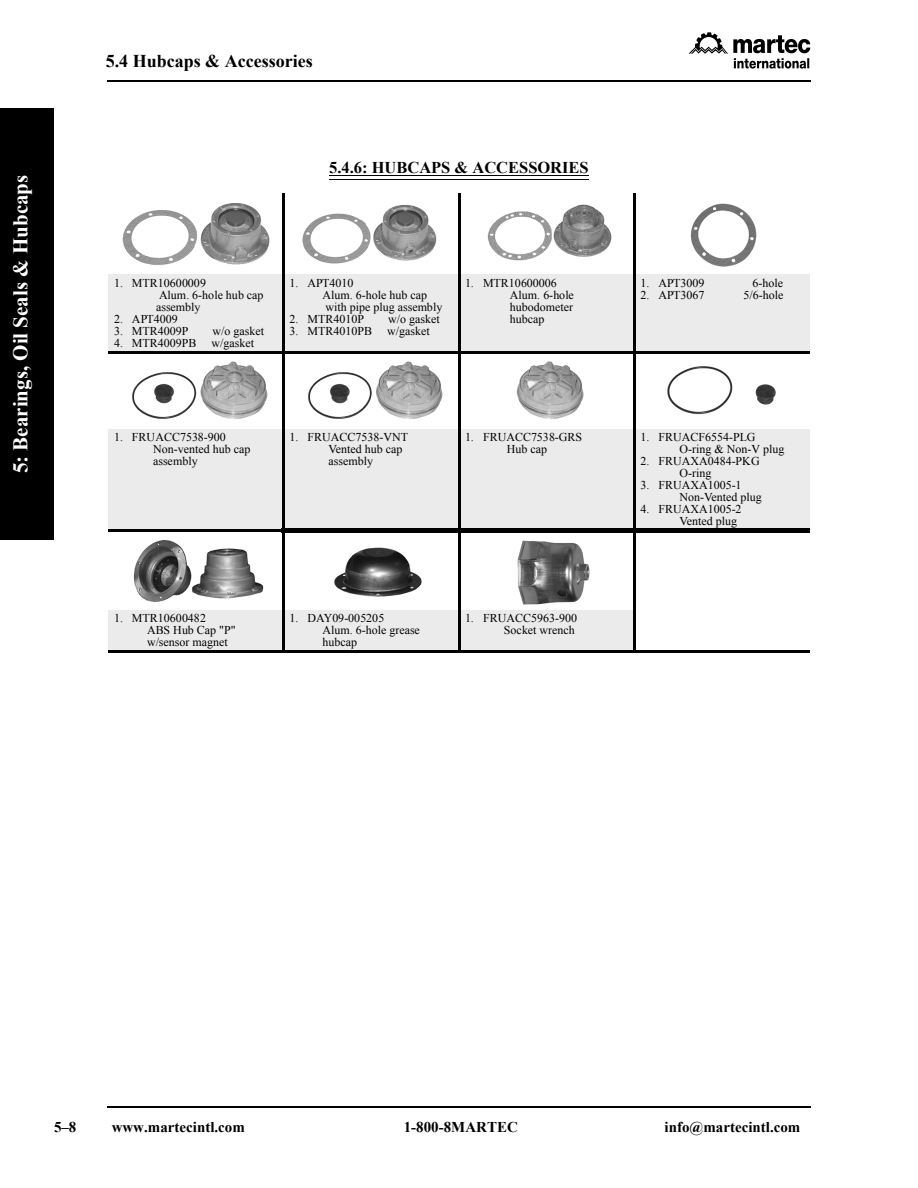
<style>
.page{position:relative;width:918px;height:1188px;background:#fff}
.page>*{position:absolute;margin:0;border:0;box-sizing:border-box;transform-origin:0 0}
.t1{font:700 21px "Times New Roman";color:#fff}
.t2{font:700 18px "Times New Roman";color:#000}
.t3{font:700 16.5px "Times New Roman";color:#000}
.t4{font:700 15px "Times New Roman";color:#000}
.t5{font:12px/12px "Times New Roman";color:#000}
</style>
<div class="page">
<hr style="left:108px;top:80px;width:703px;height:2px;background:#000">
<hr style="left:107px;top:1106px;width:703px;height:2px;background:#000">
<div style="left:0;top:108px;width:54px;height:432px;background:#000"></div>
<img style="left:688px;top:32px;width:123px;height:37px">
<hr style="left:329px;top:176px;width:260px;height:1px;background:#000">
<hr style="left:329px;top:179px;width:260px;height:1px;background:#000">
<div style="left:108px;top:275px;width:176px;height:78px;background:#ebebeb"></div>
<div style="left:284px;top:275px;width:175px;height:78px;background:#ebebeb"></div>
<div style="left:459px;top:275px;width:175px;height:78px;background:#ebebeb"></div>
<div style="left:634px;top:275px;width:176px;height:78px;background:#ebebeb"></div>
<div style="left:108px;top:429px;width:176px;height:102px;background:#ebebeb"></div>
<div style="left:284px;top:429px;width:175px;height:102px;background:#ebebeb"></div>
<div style="left:459px;top:429px;width:175px;height:102px;background:#ebebeb"></div>
<div style="left:634px;top:429px;width:176px;height:102px;background:#ebebeb"></div>
<div style="left:108px;top:610px;width:176px;height:42px;background:#ebebeb"></div>
<div style="left:284px;top:610px;width:175px;height:42px;background:#ebebeb"></div>
<div style="left:459px;top:610px;width:175px;height:42px;background:#ebebeb"></div>
<hr style="left:282px;top:194px;width:3px;height:459px;background:#000">
<hr style="left:458px;top:194px;width:3px;height:459px;background:#000">
<hr style="left:633px;top:194px;width:3px;height:459px;background:#000">
<hr style="left:108px;top:351px;width:702px;height:3px;background:#000">
<hr style="left:108px;top:529px;width:177px;height:3px;background:#000">
<div style="left:282px;top:528px;width:528px;height:5px;background:#000"></div>
<hr style="left:108px;top:650px;width:702px;height:3px;background:#000">
<img style="left:122px;top:203px;width:148px;height:62px">
<img style="left:302px;top:204px;width:135px;height:60px">
<img style="left:487px;top:204px;width:125px;height:57px">
<img style="left:690px;top:203px;width:67px;height:64px">
<img style="left:132px;top:361px;width:136px;height:58px">
<img style="left:308px;top:361px;width:135px;height:58px">
<img style="left:516px;top:361px;width:68px;height:58px">
<img style="left:755px;top:384px;width:21px;height:21px">
<img style="left:667px;top:366px;width:66px;height:49px">
<img style="left:133px;top:539px;width:131px;height:63px">
<img style="left:334px;top:547px;width:88px;height:50px">
<img style="left:518px;top:541px;width:71px;height:64px">
<h1 class="t1" style="left:9px;top:473px;width:300px;rotate:-90deg">5: Bearings, Oil Seals &amp; Hubcaps</h1>
<h2 class="t2" style="left:106px;top:51px;width:208px">5.4 Hubcaps &amp; Accessories</h2>
<h3 class="t3" style="left:329px;top:158px;width:261px">5.4.6: HUBCAPS &amp; ACCESSORIES</h3>
<p class="t5" style="left:156px;top:277px;width:109px;text-indent:-42px">1. MTR10600009<br>Alum. 6-hole hub cap assembly</p>
<p class="t5" style="left:114px;top:313px;width:65px">2. APT4009</p>
<p class="t5" style="left:114px;top:325px;width:76px">3. MTR4009P</p>
<p class="t5" style="left:213px;top:325px;width:53px">w/o gasket</p>
<p class="t5" style="left:114px;top:337px;width:84px">4. MTR4009PB</p>
<p class="t5" style="left:212px;top:337px;width:44px">w/gasket</p>
<p class="t5" style="left:322px;top:277px;width:121px;text-indent:-33px">1. APT4010<br>Alum. 6-hole hub cap with pipe plug assembly</p>
<p class="t5" style="left:290px;top:313px;width:76px">2. MTR4010P</p>
<p class="t5" style="left:388px;top:313px;width:53px">w/o gasket</p>
<p class="t5" style="left:290px;top:325px;width:142px">3. MTR4010PB w/gasket</p>
<p class="t5" style="left:510px;top:277px;width:66px;text-indent:-45px">1. MTR10600006<br>Alum. 6-hole hubodometer hubcap</p>
<p class="t5" style="left:641px;top:277px;width:65px">1. APT3009</p>
<p class="t5" style="left:752px;top:277px;width:32px">6-hole</p>
<p class="t5" style="left:641px;top:289px;width:65px">2. APT3067</p>
<p class="t5" style="left:743px;top:289px;width:41px">5/6-hole</p>
<p class="t5" style="left:153px;top:431px;width:99px;text-indent:-39px">1. FRUACC7538-900<br>Non-vented hub cap assembly</p>
<p class="t5" style="left:328px;top:431px;width:81px;text-indent:-39px">1. FRUACC7538-VNT<br>Vented hub cap assembly</p>
<p class="t5" style="left:465px;top:431px;width:119px;text-align:center">1. FRUACC7538-GRS<br>Hub cap</p>
<p class="t5" style="left:679px;top:431px;width:106px;text-indent:-39px">1. FRUACF6554-PLG<br>O-ring &amp; Non-V plug</p>
<p class="t5" style="left:679px;top:455px;width:82px;text-indent:-39px">2. FRUAXA0484-PKG<br>O-ring</p>
<p class="t5" style="left:679px;top:479px;width:84px;text-indent:-39px">3. FRUAXA1005-1<br>Non-Vented plug</p>
<p class="t5" style="left:679px;top:503px;width:64px;text-indent:-39px">4. FRUAXA1005-2<br>Vented plug</p>
<p class="t5" style="left:147px;top:612px;width:90px;text-indent:-33px">1. MTR10600482<br>ABS Hub Cap "P" w/sensor magnet</p>
<p class="t5" style="left:322px;top:612px;width:99px;text-indent:-33px">1. DAY09-005205<br>Alum. 6-hole grease hubcap</p>
<p class="t5" style="left:465px;top:612px;width:113px;text-align:right">1. FRUACC5963-900<br>Socket wrench</p>
<p class="t4" style="left:54px;top:1119px;width:24px">5–8</p>
<p class="t4" style="left:112px;top:1119px;width:135px">www.martecintl.com</p>
<p class="t4" style="left:404px;top:1119px;width:116px">1-800-8MARTEC</p>
<p class="t4" style="left:665px;top:1119px;width:137px">info@martecintl.com</p>
</div>
